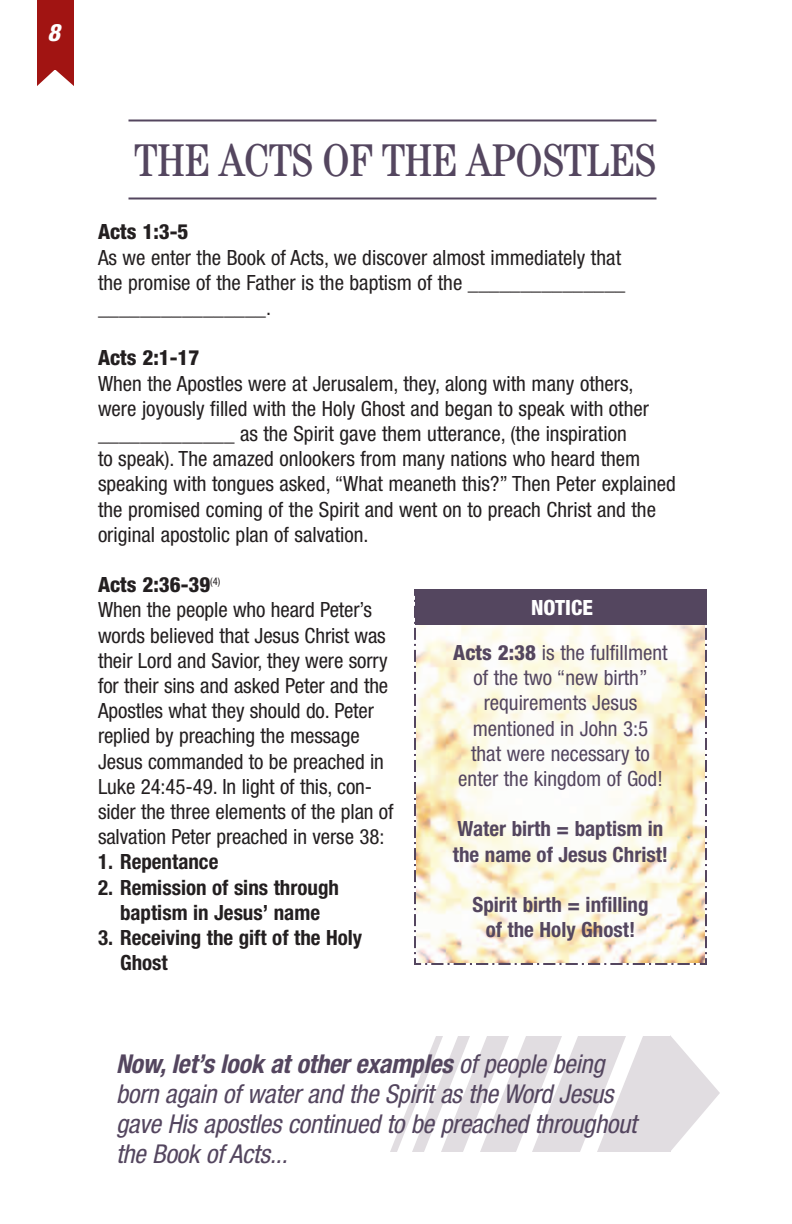
<style>
.page{position:relative;width:792px;height:1224px;background:#fff}
.page>*{position:absolute;margin:0;border:0;box-sizing:border-box;transform-origin:0 0}
.t1{font:condensed 46px "Century";letter-spacing:-.015em;color:#54465f}
.t2{font:italic condensed 26px/30px "Helvetica Neue";letter-spacing:-.01em;color:#54465f}
.t3{font:italic 800 condensed 24px "Helvetica Neue";color:#fff}
.t4{font:condensed 21px/25.2px "Helvetica Neue";color:#231f20}
.t5{font:condensed 21px/25.2px "Helvetica Neue";color:#54465f;text-align:center}
.t6{font:700 condensed 21px/25.2px "Helvetica Neue";color:#231f20;text-align:center}
.t7{font:700 condensed 21px/25.2px "Helvetica Neue";color:#54465f}
.t8{font:800 condensed 21px "Helvetica Neue";color:#231f20}
.t9{font:800 condensed 21px "Helvetica Neue";color:#fff}
.s1{font-weight:800}
.s2{font-weight:700}
</style>
<div class="page">
<svg style="left:414px;top:589px;width:293px;height:376px"></svg>
<div style="left:415px;top:589px;width:292px;height:36px;background:#54465f"></div>
<svg style="left:390px;top:1035px;width:330px;height:117px"></svg>
<div style="left:37px;top:0;width:37px;height:69px;background:#a11412"></div>
<svg style="left:37px;top:69px;width:37px;height:17px"></svg>
<hr style="left:128px;top:198px;width:528px;height:2px;background:#54465f">
<hr style="left:128px;top:120px;width:528px;height:2px;background:#54465f">
<p class="t3" style="left:47px;top:24px;width:14px">8</p>
<h1 class="t1" style="left:135px;top:144px;width:524px">THE ACTS OF THE APOSTLES</h1>
<p class="t8" style="left:98px;top:224px;width:92px">Acts 1:3-5</p>
<p class="t4" style="left:98px;top:246px;width:529px">As we enter the Book of Acts, we discover almost immediately that the promise of the Father is the baptism of the _______________ ________________.</p>
<p class="t8" style="left:98px;top:350px;width:103px">Acts 2:1-17</p>
<p class="t4" style="left:98px;top:372px;width:579px">When the Apostles were at Jerusalem, they, along with many others, were joyously filled with the Holy Ghost and began to speak with other _____________ as the Spirit gave them utterance, (the inspiration<br>to speak). The amazed onlookers from many nations who heard them speaking with tongues asked, “What meaneth this?” Then Peter explained the promised coming of the Spirit and went on to preach Christ and the original apostolic plan of salvation.</p>
<p class="t4" style="left:98px;top:574px;width:297px"><span class="s1">Acts 2:36-39</span><sup>(4)<br></sup>When the people who heard Peter’s words believed that Jesus Christ was their Lord and Savior, they were sorry for their sins and asked Peter and the Apostles what they should do. Peter replied by preaching the message Jesus commanded to be preached in Luke 24:45-49. In light of this, con&shy;sider the three elements of the plan of salvation Peter preached in verse 38:</p>
<p class="t6" style="left:98px;top:851px;width:122px">1. Repentance</p>
<p class="t6" style="left:98px;top:876px;width:243px">2. Remission of sins through baptism in Jesus’ name</p>
<p class="t6" style="left:120px;top:927px;width:244px;text-align:left;text-indent:-22px">3. Receiving the gift of the Holy<br>Ghost</p>
<p class="t9" style="left:531px;top:600px;width:63px">NOTICE</p>
<p class="t5" style="left:453px;top:642px;width:216px"><span class="s1">Acts 2:38</span> is the fulfillment of the two “new birth” requirements Jesus mentioned in John 3:5<br>that were necessary to enter the kingdom of God!</p>
<p class="t7" style="left:453px;top:818px;width:217px">Water birth = baptism in the name of Jesus Christ!</p>
<p class="t7" style="left:472px;top:894px;width:178px;text-align:center">Spirit birth = infilling of the Holy Ghost!</p>
<p class="t2" style="left:116px;top:1051px;width:522px"><span class="s2">Now, let’s look at other examples</span> of people being born again of water and the Spirit as the Word Jesus gave His apostles continued to be preached throughout the Book of Acts...</p>
</div>
